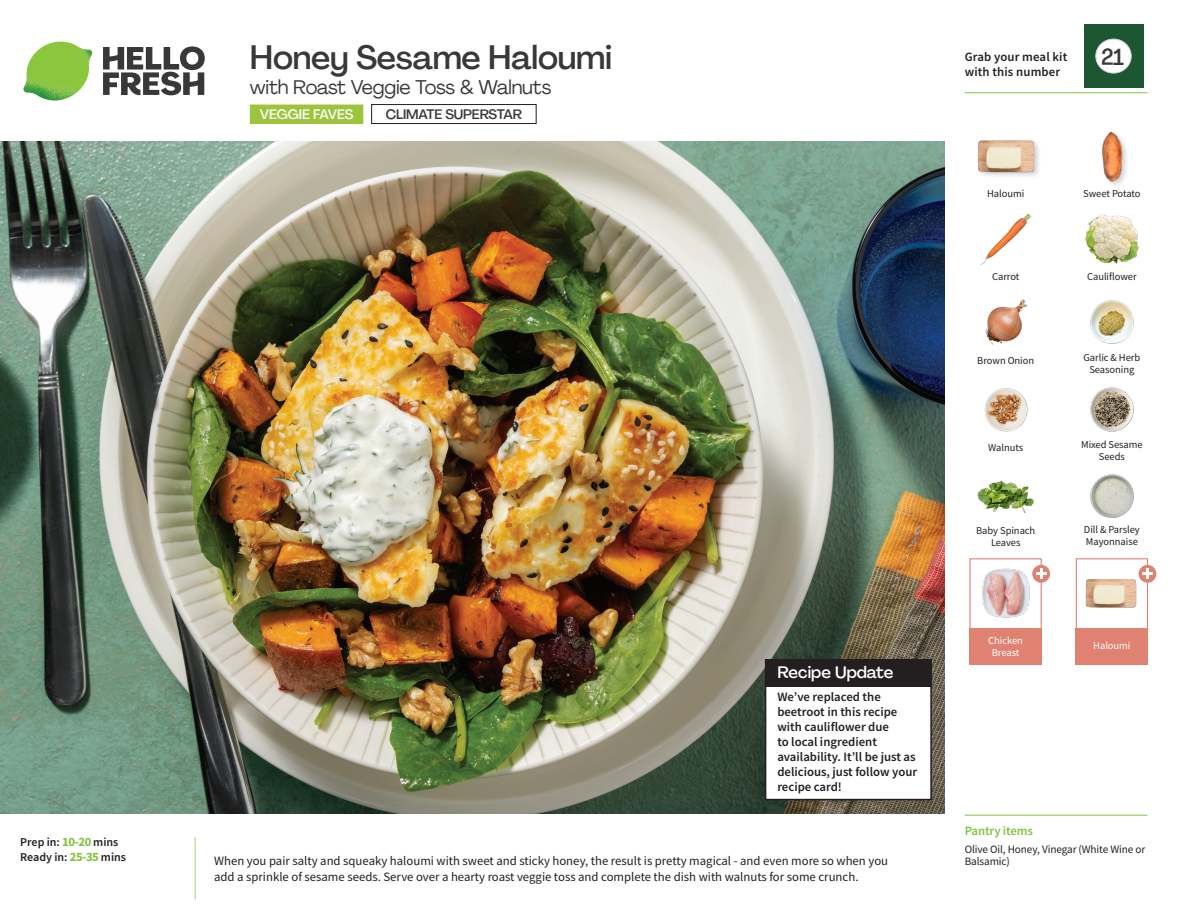
<style>
.page{position:relative;width:1188px;height:918px;background:#fff}
.page>*{position:absolute;margin:0;border:0;box-sizing:border-box;transform-origin:0 0}
._15_Titel_UK{font:500 33px "Agrandir";letter-spacing:-.01em;color:#383839}
._002_Label_Nr{font:500 22.8px "Agrandir";color:#383839;scale:.94 1}
._15_Titel_UK-2{font:19.5px "Agrandir";letter-spacing:-.01em;color:#383839}
.Steps_Text_AU{font:500 16.5px "Agrandir";color:#fff}
.t1{font:500 13.5px "Agrandir";letter-spacing:-.01em;color:#383839}
.t2{font:500 13.5px "Agrandir";color:#fff}
.Step_6_Text_AU{font:12.75px/16.5px "Source Sans Pro";color:#231f20}
.Steps_Text_AU-2{font:600 12.75px/15px "Source Sans Pro";color:#231f20}
._04_Headers_Front{font:600 12.75px "Source Sans Pro";letter-spacing:-.01em;color:#81c340}
._04_Intro{font:600 12px "Source Sans Pro";color:#231f20}
._05_Pantry{font:11.25px/12px "Source Sans Pro";letter-spacing:-.01em;color:#231f20}
._18_FRONT_ingredients{font:10.5px/12px "Source Sans Pro";letter-spacing:-.005em;color:#231f20;text-align:center}
._18_FRONT_ingredients-2{font:10.5px/12px "Source Sans Pro";letter-spacing:-.005em;color:#fff;text-align:center}
.s1{font-weight:700;font-size:12.75px;color:#81c340}
</style>
<div class="page">
<svg style="left:103px;top:46px;width:102px;height:49px"></svg>
<img style="left:23px;top:42px;width:69px;height:59px">
<img style="left:0;top:142px;width:945px;height:672px">
<div style="left:1076px;top:558px;width:72px;height:73px;border:1px solid #df8272"></div>
<div style="left:1076px;top:628px;width:72px;height:37px;background:#df8272"></div>
<div style="left:969px;top:628px;width:73px;height:37px;background:#df8272"></div>
<img style="left:1086px;top:579px;width:51px;height:29px">
<div style="left:969px;top:558px;width:73px;height:73px;border:1px solid #df8272"></div>
<img style="left:982px;top:568px;width:48px;height:50px">
<div style="left:1032px;top:565px;width:18px;height:18px;background:#df8272;border-radius:50%"></div>
<svg style="left:1036px;top:568px;width:10px;height:11px"></svg>
<div style="left:1139px;top:565px;width:17px;height:18px;background:#df8272;border-radius:50%"></div>
<svg style="left:1142px;top:568px;width:11px;height:11px"></svg>
<div style="left:766px;top:660px;width:165px;height:140px;background:#fff"></div>
<div style="left:765px;top:659px;width:167px;height:141px;border:2px solid #231f20"></div>
<div style="left:765px;top:659px;width:167px;height:28px;background:#231f20"></div>
<div style="left:250px;top:105px;width:113px;height:19px;background:#9cc43c"></div>
<div style="left:371px;top:104px;width:165px;height:20px;border:1px solid #231f20"></div>
<img style="left:1090px;top:300px;width:44px;height:44px">
<img style="left:1090px;top:387px;width:44px;height:45px">
<img style="left:984px;top:388px;width:44px;height:44px">
<img style="left:977px;top:480px;width:57px;height:33px">
<img style="left:985px;top:299px;width:43px;height:46px">
<img style="left:980px;top:213px;width:52px;height:52px">
<img style="left:1085px;top:214px;width:54px;height:50px">
<div style="left:977px;top:139px;width:64px;height:40px;background:#231f20;opacity:.2"></div>
<img style="left:977px;top:139px;width:57px;height:40px">
<img style="left:1102px;top:131px;width:25px;height:54px">
<img style="left:1090px;top:474px;width:44px;height:44px">
<hr style="left:965px;top:815px;width:183px;height:1px;background:#81c340">
<hr style="left:965px;top:92px;width:183px;height:1px;background:#81c340">
<div style="left:1084px;top:24px;width:59px;height:64px;background:#1d5732"></div>
<div style="left:1096px;top:39px;width:35px;height:34px;background:#fff;border-radius:50%"></div>
<div style="left:1096px;top:39px;width:35px;height:34px;border:1px solid #d1d2d4;border-radius:50%"></div>
<p class="_04_Intro" style="left:20px;top:834px;width:100px">Prep in: <span class="s1">10-20</span> mins</p>
<p class="_04_Intro" style="left:20px;top:849px;width:107px">Ready in: <span class="s1">25-35</span> mins</p>
<p class="_15_Titel_UK" style="left:250px;top:37px;width:364px">Honey Sesame Haloumi</p>
<p class="_15_Titel_UK-2" style="left:250px;top:75px;width:303px">with Roast Veggie Toss &amp; Walnuts</p>
<p class="t2" style="left:260px;top:106px;width:95px">VEGGIE FAVES</p>
<p class="t1" style="left:386px;top:106px;width:138px">CLIMATE SUPERSTAR</p>
<p class="Steps_Text_AU" style="left:777px;top:662px;width:117px">Recipe Update</p>
<p class="Steps_Text_AU-2" style="left:777px;top:689px;width:141px">We’ve replaced the beetroot in this recipe with cauliflower due<br>to local ingredient availability. It’ll be just as delicious, just follow your recipe card!</p>
<p class="Step_6_Text_AU" style="left:214px;top:852px;width:676px">When you pair salty and squeaky haloumi with sweet and sticky honey, the result is pretty magical - and even more so when you add a sprinkle of sesame seeds. Serve over a hearty roast veggie toss and complete the dish with walnuts for some crunch.</p>
<p class="Steps_Text_AU-2" style="left:965px;top:49px;width:104px">Grab your meal kit with this number</p>
<p class="_002_Label_Nr" style="left:1101px;top:43px;width:26px">21</p>
<p class="_18_FRONT_ingredients" style="left:987px;top:188px;width:39px">Haloumi</p>
<p class="_18_FRONT_ingredients" style="left:1083px;top:188px;width:59px">Sweet Potato</p>
<p class="_18_FRONT_ingredients" style="left:992px;top:271px;width:29px">Carrot</p>
<p class="_18_FRONT_ingredients" style="left:1087px;top:271px;width:51px">Cauliflower</p>
<p class="_18_FRONT_ingredients" style="left:977px;top:354px;width:58px">Brown Onion</p>
<p class="_18_FRONT_ingredients" style="left:1083px;top:352px;width:58px">Garlic &amp; Herb<br>Seasoning</p>
<p class="_18_FRONT_ingredients" style="left:988px;top:441px;width:37px">Walnuts</p>
<p class="_18_FRONT_ingredients" style="left:1081px;top:438px;width:63px">Mixed Sesame<br>Seeds</p>
<p class="_18_FRONT_ingredients" style="left:976px;top:524px;width:61px">Baby Spinach<br>Leaves</p>
<p class="_18_FRONT_ingredients" style="left:1084px;top:523px;width:57px;text-align:left">Dill &amp; Parsley<br>Mayonnaise</p>
<p class="_18_FRONT_ingredients-2" style="left:988px;top:635px;width:36px">Chicken<br>Breast</p>
<p class="_18_FRONT_ingredients-2" style="left:1093px;top:639px;width:39px">Haloumi</p>
<p class="_04_Headers_Front" style="left:965px;top:822px;width:70px">Pantry items</p>
<p class="_05_Pantry" style="left:965px;top:843px;width:182px">Olive Oil, Honey, Vinegar (White Wine or<br>Balsamic)</p>
</div>
